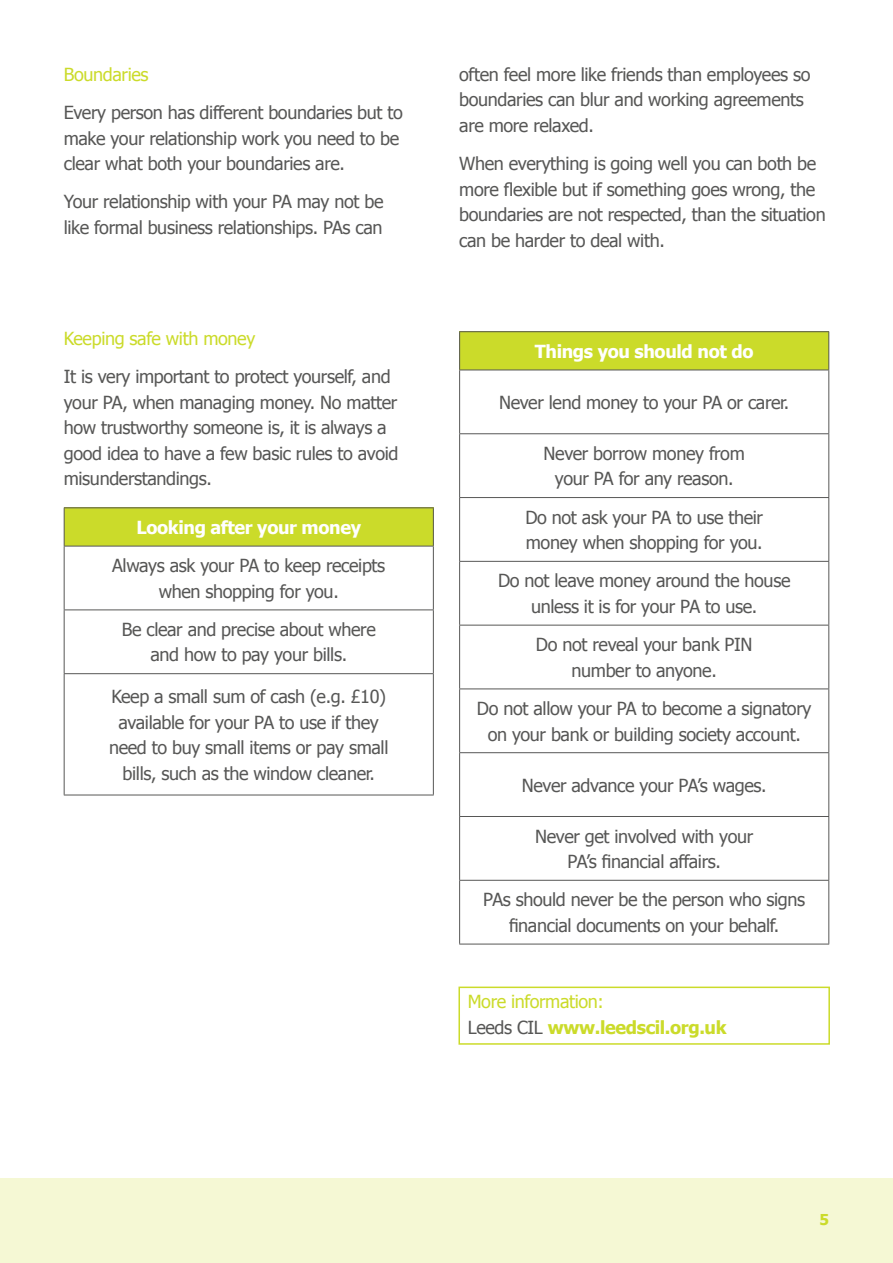
<style>
.page{position:relative;width:893px;height:1263px;background:#fff}
.page>*{position:absolute;margin:0;border:0;box-sizing:border-box;transform-origin:0 0}
.t1{font:18px/25.5px "Tahoma";letter-spacing:-.02em;color:#575756;text-align:center}
.t2{font:700 18px/25.5px "Tahoma";letter-spacing:-.02em;color:#cbdb2a}
.t3{font:700 18px "Tahoma";letter-spacing:-.02em;color:#fff}
.t4{font:18px "Tahoma";letter-spacing:-.02em;color:#cbdb2a}
.t5{font:700 15px "Tahoma";color:#cbdb2a}
.s1{font-weight:400}
.s2{font-weight:400;color:#575756}
</style>
<div class="page">
<div style="left:0;top:1178px;width:893px;height:85px;background:#f5f8d4"></div>
<div style="left:64px;top:508px;width:369px;height:38px;background:#cbdb2a"></div>
<svg style="left:65px;top:547px;width:368px;height:248px"></svg>
<hr style="left:64px;top:507px;width:370px;height:1px;background:#575756">
<hr style="left:64px;top:508px;width:1px;height:38px;background:#575756">
<hr style="left:433px;top:508px;width:1px;height:38px;background:#575756">
<hr style="left:64px;top:546px;width:370px;height:1px;background:#575756">
<hr style="left:64px;top:546px;width:1px;height:63px;background:#575756">
<hr style="left:433px;top:546px;width:1px;height:63px;background:#575756">
<hr style="left:64px;top:609px;width:370px;height:1px;background:#575756">
<hr style="left:64px;top:610px;width:1px;height:63px;background:#575756">
<hr style="left:433px;top:610px;width:1px;height:63px;background:#575756">
<hr style="left:64px;top:673px;width:370px;height:1px;background:#575756">
<hr style="left:64px;top:674px;width:1px;height:121px;background:#575756">
<hr style="left:433px;top:674px;width:1px;height:121px;background:#575756">
<hr style="left:64px;top:795px;width:370px;height:1px;background:#575756">
<div style="left:460px;top:332px;width:369px;height:38px;background:#cbdb2a"></div>
<svg style="left:460px;top:371px;width:368px;height:573px"></svg>
<hr style="left:459px;top:331px;width:370px;height:1px;background:#575756">
<hr style="left:459px;top:332px;width:1px;height:38px;background:#575756">
<hr style="left:828px;top:332px;width:1px;height:38px;background:#575756">
<hr style="left:459px;top:370px;width:370px;height:1px;background:#575756">
<hr style="left:459px;top:370px;width:1px;height:63px;background:#575756">
<hr style="left:828px;top:370px;width:1px;height:63px;background:#575756">
<hr style="left:459px;top:433px;width:370px;height:1px;background:#575756">
<hr style="left:459px;top:434px;width:1px;height:63px;background:#575756">
<hr style="left:828px;top:434px;width:1px;height:63px;background:#575756">
<hr style="left:459px;top:497px;width:370px;height:1px;background:#575756">
<hr style="left:459px;top:498px;width:1px;height:63px;background:#575756">
<hr style="left:828px;top:498px;width:1px;height:63px;background:#575756">
<hr style="left:459px;top:561px;width:370px;height:1px;background:#575756">
<hr style="left:459px;top:562px;width:1px;height:63px;background:#575756">
<hr style="left:828px;top:562px;width:1px;height:63px;background:#575756">
<hr style="left:459px;top:625px;width:370px;height:1px;background:#575756">
<hr style="left:459px;top:625px;width:1px;height:63px;background:#575756">
<hr style="left:828px;top:625px;width:1px;height:63px;background:#575756">
<hr style="left:459px;top:688px;width:370px;height:1px;background:#575756">
<hr style="left:459px;top:689px;width:1px;height:63px;background:#575756">
<hr style="left:828px;top:689px;width:1px;height:63px;background:#575756">
<hr style="left:459px;top:752px;width:370px;height:1px;background:#575756">
<hr style="left:459px;top:753px;width:1px;height:63px;background:#575756">
<hr style="left:828px;top:753px;width:1px;height:63px;background:#575756">
<hr style="left:459px;top:816px;width:370px;height:1px;background:#575756">
<hr style="left:459px;top:817px;width:1px;height:63px;background:#575756">
<hr style="left:828px;top:817px;width:1px;height:63px;background:#575756">
<hr style="left:459px;top:880px;width:370px;height:1px;background:#575756">
<hr style="left:459px;top:881px;width:1px;height:63px;background:#575756">
<hr style="left:828px;top:881px;width:1px;height:63px;background:#575756">
<hr style="left:459px;top:944px;width:370px;height:1px;background:#575756">
<div style="left:458px;top:986px;width:372px;height:59px;border:2px solid #cbdb2a"></div>
<p class="t4" style="left:64px;top:62px;width:86px">Boundaries</p>
<p class="t1" style="left:64px;top:99px;width:341px;text-align:left">Every person has different boundaries but to make your relationship work you need to be clear what both your boundaries are.</p>
<p class="t1" style="left:64px;top:188px;width:321px;text-align:left">Your relationship with your PA may not be like formal business relationships. PAs can</p>
<p class="t4" style="left:64px;top:327px;width:193px">Keeping safe with money</p>
<p class="t1" style="left:64px;top:363px;width:336px;text-align:left">It is very important to protect yourself, and your PA, when managing money. No matter how trustworthy someone is, it is always a good idea to have a few basic rules to avoid misunderstandings.</p>
<p class="t3" style="left:137px;top:515px;width:226px">Looking after your money</p>
<p class="t1" style="left:112px;top:552px;width:275px">Always ask your PA to keep receipts when shopping for you.</p>
<p class="t1" style="left:122px;top:616px;width:256px">Be clear and precise about where and how to pay your bills.</p>
<p class="t1" style="left:109px;top:683px;width:281px">Keep a small sum of cash (e.g. £10) available for your PA to use if they need to buy small items or pay small bills, such as the window cleaner.</p>
<p class="t1" style="left:459px;top:61px;width:353px;text-align:left">often feel more like friends than employees so boundaries can blur and working agreements are more relaxed.</p>
<p class="t1" style="left:459px;top:150px;width:368px;text-align:left">When everything is going well you can both be more flexible but if something goes wrong, the boundaries are not respected, than the situation can be harder to deal with.</p>
<p class="t3" style="left:535px;top:339px;width:220px">Things you should not do</p>
<p class="t1" style="left:499px;top:389px;width:292px">Never lend money to your PA or carer.</p>
<p class="t1" style="left:544px;top:440px;width:203px">Never borrow money from your PA for any reason.</p>
<p class="t1" style="left:525px;top:503px;width:239px;text-align:left">Do not ask your PA to use their money when shopping for you.</p>
<p class="t1" style="left:498px;top:567px;width:294px">Do not leave money around the house unless it is for your PA to use.</p>
<p class="t1" style="left:536px;top:631px;width:218px">Do not reveal your bank PIN number to anyone.</p>
<p class="t1" style="left:477px;top:695px;width:336px">Do not allow your PA to become a signatory on your bank or building society account.</p>
<p class="t1" style="left:522px;top:771px;width:246px">Never advance your PA’s wages.</p>
<p class="t1" style="left:535px;top:822px;width:220px">Never get involved with your<br>PA’s financial affairs.</p>
<p class="t1" style="left:483px;top:886px;width:323px">PAs should never be the person who signs financial documents on your behalf.</p>
<p class="t2" style="left:468px;top:988px;width:260px"><span class="s1">More information:<br></span><span class="s2">Leeds CIL</span> www.leedscil.org.uk</p>
<p class="t5" style="left:819px;top:1209px;width:11px">5</p>
</div>
